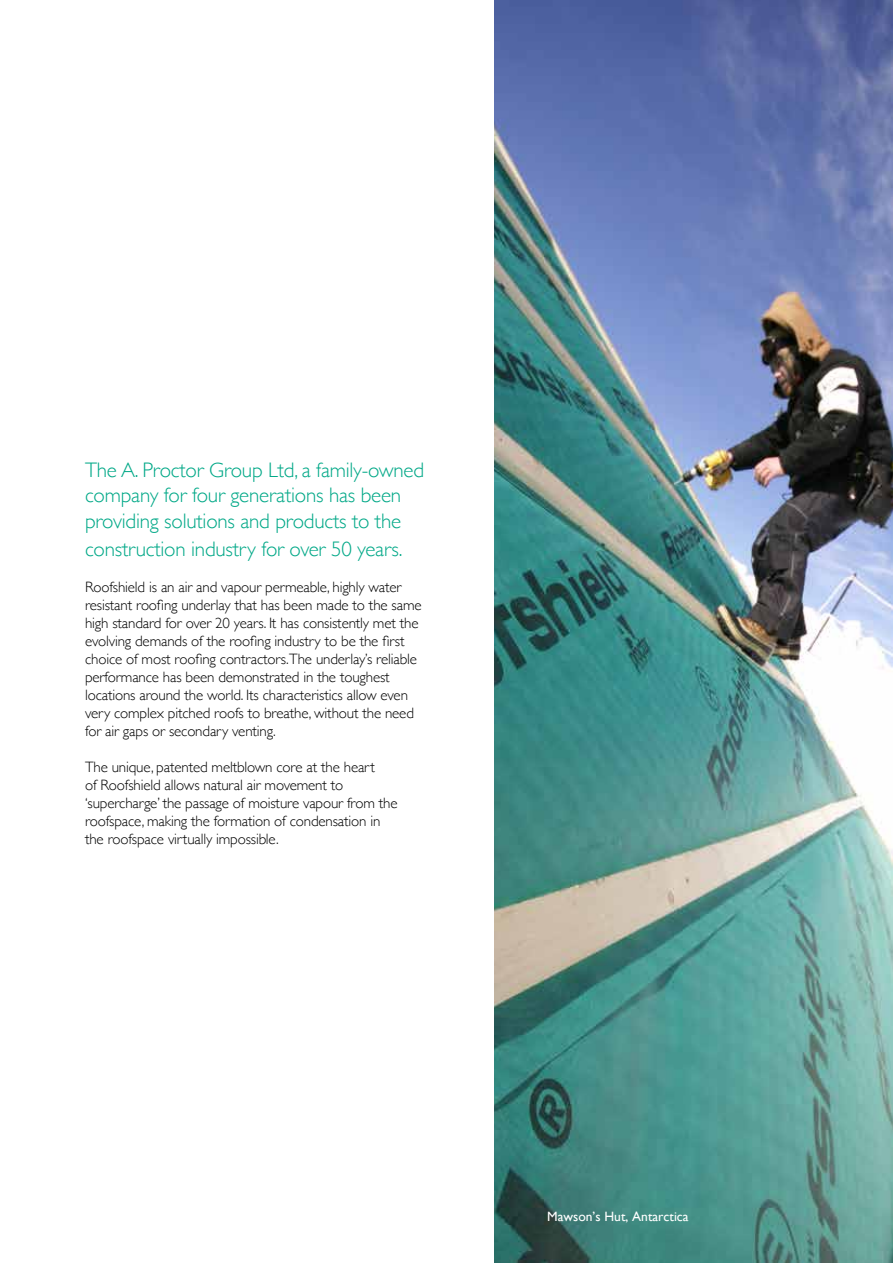
<style>
.page{position:relative;width:893px;height:1263px;background:#fff}
.page>*{position:absolute;margin:0;border:0;box-sizing:border-box;transform-origin:0 0}
.t1{font:300 21px/25.2px "Gill Sans";letter-spacing:-.01em;color:#00a887}
.t2{font:300 15px/18px "Gill Sans";letter-spacing:-.01em;color:#000}
.t3{font:13.5px "Gill Sans";color:#fff}
</style>
<div class="page">
<img style="left:495px;top:0;width:398px;height:1263px">
<h1 class="t1" style="left:85px;top:457px;width:341px">The A. Proctor Group Ltd, a family-owned company for four generations has been providing solutions and products to the</h1>
<h1 class="t1" style="left:85px;top:536px;width:319px">construction industry for over 50 years.</h1>
<p class="t2" style="left:85px;top:578px;width:338px">Roofshield is an air and vapour permeable, highly water resistant roofing underlay that has been made to the same high standard for over 20 years. It has consistently met the evolving demands of the roofing industry to be the first choice of most roofing contractors.The underlay’s reliable performance has been demonstrated in the toughest locations around the world. Its characteristics allow even very complex pitched roofs to breathe, without the need for air gaps or secondary venting.</p>
<p class="t2" style="left:85px;top:758px;width:314px">The unique, patented meltblown core at the heart<br>of Roofshield allows natural air movement to ‘supercharge’ the passage of moisture vapour from the roofspace, making the formation of condensation in the roofspace virtually impossible.</p>
<p class="t3" style="left:547px;top:1208px;width:143px">Mawson’s Hut, Antarctica</p>
</div>
